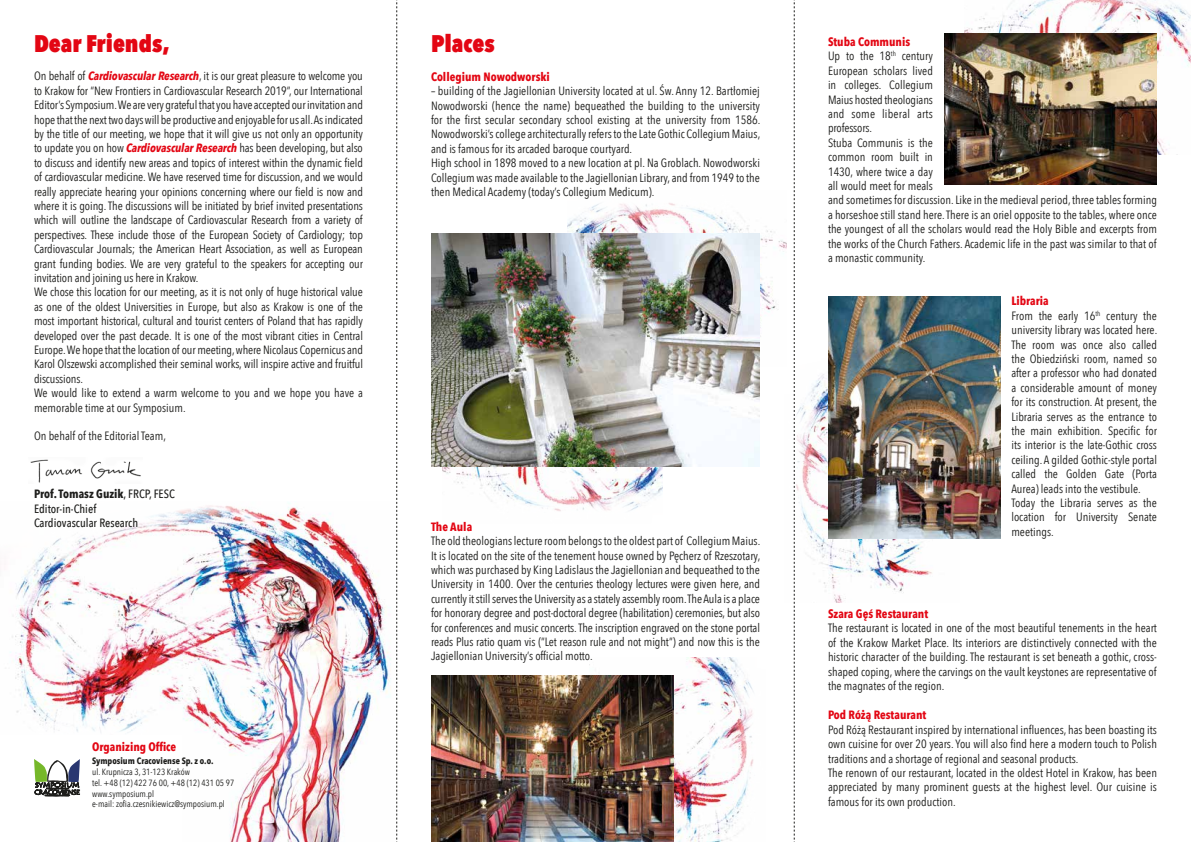
<style>
.page{position:relative;width:1191px;height:842px;background:#fff}
.page>*{position:absolute;margin:0;border:0;box-sizing:border-box;transform-origin:0 0}
.t1{font:800 24px "Avenir Next Condensed";color:#e30613}
.t2{font:12px/14.4px "Avenir Next Condensed";color:#1d1d1b}
.t3{font:700 12px "Avenir Next Condensed";color:#e30613}
.t4{font:500 12px/14.4px "Avenir Next Condensed";color:#1d1d1b}
.t5{font:9px/10.8px "Avenir Next Condensed";color:#1d1d1b}
.t6{font:700 9px "Avenir Next Condensed";color:#1d1d1b}
.s1{font-weight:700;font-style:italic;color:#e30613}
.s2{font-weight:700}
.s3{font-weight:700;color:#e30613}
</style>
<div class="page">
<img style="left:567px;top:203px;width:220px;height:134px">
<img style="left:964px;top:0;width:227px;height:154px">
<img style="left:793px;top:359px;width:139px;height:243px">
<img style="left:442px;top:466px;width:220px;height:45px">
<img style="left:590px;top:658px;width:164px;height:184px">
<img style="left:10px;top:503px;width:381px;height:339px">
<img style="left:431px;top:676px;width:242px;height:166px">
<img style="left:432px;top:233px;width:328px;height:233px">
<img style="left:944px;top:33px;width:213px;height:151px">
<img style="left:828px;top:296px;width:172px;height:243px">
<svg style="left:396px;top:0;width:1px;height:842px"></svg>
<svg style="left:794px;top:0;width:1px;height:842px"></svg>
<div style="left:0;top:703px;width:181px;height:139px;background:#fff"></div>
<svg style="left:34px;top:759px;width:46px;height:37px"></svg>
<img style="left:30px;top:459px;width:111px;height:24px">
<h1 class="t1" style="left:34px;top:28px;width:137px">Dear Friends,</h1>
<p class="t2" style="left:34px;top:68px;width:330px">On behalf of <span class="s1">Cardiovascular Research</span>, it is our great pleasure to welcome you to Krakow for “New Frontiers in Cardiovascular Research 2019”, our International Editor’s Symposium. We are very grateful that you have accepted our invitation and hope that the next two days will be productive and enjoyable for us all. As indicated by the title of our meeting, we hope that it will give us not only an opportunity to update you on how <span class="s1">Cardiovascular Research</span> has been developing, but also to discuss and identify new areas and topics of interest within the dynamic field of cardiovascular medicine. We have reserved time for discussion, and we would really appreciate hearing your opinions concerning where our field is now and where it is going. The discussions will be initiated by brief invited presentations which will outline the landscape of Cardiovascular Research from a variety of perspectives. These include those of the European Society of Cardiology; top Cardiovascular Journals; the American Heart Association, as well as European grant funding bodies. We are very grateful to the speakers for accepting our invitation and joining us here in Krakow.<br>We chose this location for our meeting, as it is not only of huge historical value as one of the oldest Universities in Europe, but also as Krakow is one of the most important historical, cultural and tourist centers of Poland that has rapidly developed over the past decade. It is one of the most vibrant cities in Central Europe. We hope that the location of our meeting, where Nicolaus Copernicus and Karol Olszewski accomplished their seminal works, will inspire active and fruitful discussions.<br>We would like to extend a warm welcome to you and we hope you have a memorable time at our Symposium.</p>
<p class="t2" style="left:34px;top:428px;width:133px">On behalf of the Editorial Team,</p>
<p class="t4" style="left:34px;top:487px;width:142px"><span class="s2">Prof. Tomasz Guzik</span>, FRCP, FESC<br>Editor-in-Chief<br>Cardiovascular Research</p>
<p class="t3" style="left:92px;top:739px;width:86px">Organizing Office</p>
<p class="t6" style="left:92px;top:755px;width:123px">Symposium Cracoviense Sp. z o.o.</p>
<p class="t5" style="left:92px;top:766px;width:144px">ul. Krupnicza 3, 31-123 Kraków<br>tel. +48 (12) 422 76 00, +48 (12) 431 05 97 www.symposium.pl<br>e-mail: zofia.czesnikiewicz@symposium.pl</p>
<h1 class="t1" style="left:431px;top:28px;width:65px">Places</h1>
<p class="t3" style="left:431px;top:69px;width:120px">Collegium Nowodworski</p>
<p class="t2" style="left:431px;top:83px;width:331px">– building of the Jagiellonian University located at ul. Św. Anny 12. Bartłomiej Nowodworski (hence the name) bequeathed the building to the university for the first secular secondary school existing at the university from 1586.<br>Nowodworski’s college architecturally refers to the Late Gothic Collegium Maius, and is famous for its arcaded baroque courtyard.<br>High school in 1898 moved to a new location at pl. Na Groblach. Nowodworski Collegium was made available to the Jagiellonian Library, and from 1949 to the then Medical Academy (today’s Collegium Medicum).</p>
<p class="t3" style="left:431px;top:519px;width:43px">The Aula</p>
<p class="t2" style="left:431px;top:533px;width:331px;text-align:justify">The old theologians lecture room belongs to the oldest part of Collegium Maius.<br>It is located on the site of the tenement house owned by Pęcherz of Rzeszotary, which was purchased by King Ladislaus the Jagiellonian and bequeathed to the University in 1400. Over the centuries theology lectures were given here, and currently it still serves the University as a stately assembly room. The Aula is a place for honorary degree and post-doctoral degree (habilitation) ceremonies, but also for conferences and music concerts. The inscription engraved on the stone portal reads Plus ratio quam vis (”Let reason rule and not might”) and now this is the Jagiellonian University’s official motto.</p>
<p class="t2" style="left:828px;top:34px;width:330px"><span class="s3">Stuba Communis<br></span>Up to the 18<sup>th</sup> century<br>European scholars lived<br>in colleges. Collegium<br>Maius hosted theologians<br>and some liberal arts<br>professors.<br>Stuba Communis is the<br>common room built in<br>1430, where twice a day<br>all would meet for meals<br>and sometimes for discussion. Like in the medieval period, three tables forming a horseshoe still stand here. There is an oriel opposite to the tables, where once the youngest of all the scholars would read the Holy Bible and excerpts from the works of the Church Fathers. Academic life in the past was similar to that of a monastic community.</p>
<p class="t2" style="left:1011px;top:293px;width:147px"><span class="s3">Libraria<br></span>From the early 16<sup>th</sup> century the university library was located here.<br>The room was once also called the Obiedziński room, named so after a professor who had donated a considerable amount of money for its construction. At present, the<br>Libraria serves as the entrance to the main exhibition. Specific for its interior is the late-Gothic cross ceiling. A gilded Gothic-style portal called the Golden Gate (Porta<br>Aurea) leads into the vestibule.<br>Today the Libraria serves as the location for University Senate meetings.</p>
<p class="t3" style="left:828px;top:606px;width:102px">Szara Gęś Restaurant</p>
<p class="t2" style="left:828px;top:620px;width:330px;text-align:justify">The restaurant is located in one of the most beautiful tenements in the heart of the Krakow Market Place. Its interiors are distinctively connected with the historic character of the building. The restaurant is set beneath a gothic, cross&shy;shaped coping, where the carvings on the vault keystones are representative of the magnates of the region.</p>
<p class="t3" style="left:828px;top:708px;width:100px">Pod Różą Restaurant</p>
<p class="t2" style="left:828px;top:722px;width:330px">Pod Różą Restaurant inspired by international influences, has been boasting its own cuisine for over 20 years. You will also find here a modern touch to Polish traditions and a shortage of regional and seasonal products.<br>The renown of our restaurant, located in the oldest Hotel in Krakow, has been appreciated by many prominent guests at the highest level. Our cuisine is famous for its own production.</p>
</div>
